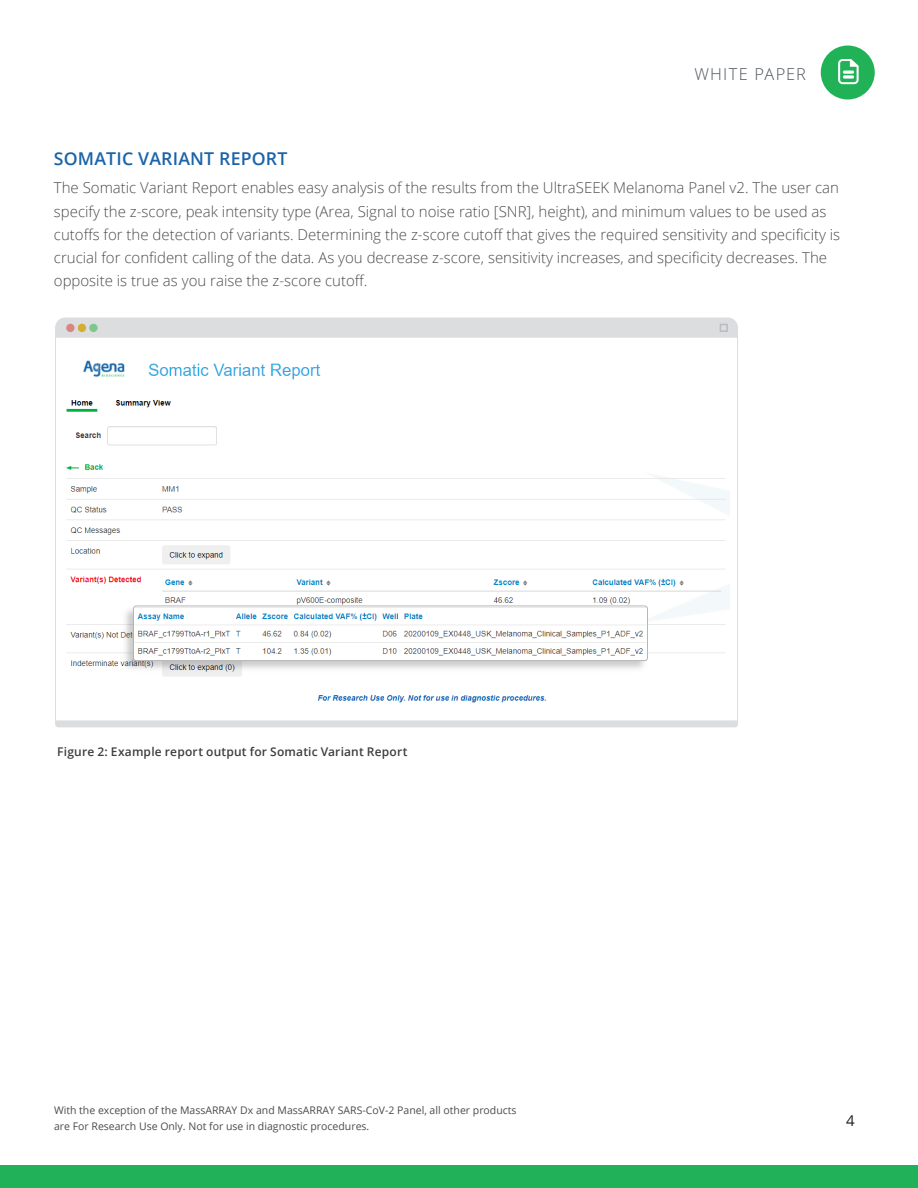
<style>
.page{position:relative;width:918px;height:1188px;background:#fff}
.page>*{position:absolute;margin:0;border:0;box-sizing:border-box;transform-origin:0 0}
.Sub2{font:600 17.7px "Open Sans";letter-spacing:.01em;color:#1b64a9}
.Heading_1{font:300 16.5px "Open Sans";letter-spacing:.07em;color:#51555d}
.t1{font:300 15px/23.2px "Open Sans";color:#4b4c4d}
.t2{font:15px "Open Sans";color:#231f20}
.figure_body{font:600 12px "Open Sans";letter-spacing:.015em;color:#3e3e3f}
.t3{font:10.5px/16.5px "Open Sans";color:#4b4c4d}
</style>
<div class="page">
<div style="left:0;top:1165px;width:918px;height:23px;background:#21b259"></div>
<div style="left:821px;top:46px;width:54px;height:54px;background:#21b258;border-radius:50%"></div>
<svg style="left:838px;top:59px;width:21px;height:25px"></svg>
<div style="left:55px;top:318px;width:683px;height:20px;background:#dcdddf"></div>
<div style="left:66px;top:324px;width:9px;height:8px;background:#d88684;border-radius:50%"></div>
<div style="left:78px;top:324px;width:8px;height:8px;background:#d5ad32;border-radius:50%"></div>
<div style="left:89px;top:324px;width:9px;height:8px;background:#7cc78e;border-radius:50%"></div>
<svg style="left:55px;top:720px;width:683px;height:7px"></svg>
<div style="left:720px;top:324px;width:8px;height:8px;border:2px solid #bcbdc0"></div>
<img style="left:66px;top:360px;width:664px;height:343px">
<p class="Heading_1" style="left:694px;top:63px;width:113px">WHITE PAPER</p>
<p class="Sub2" style="left:54px;top:146px;width:235px">SOMATIC VARIANT REPORT</p>
<p class="t1" style="left:54px;top:176px;width:788px">The Somatic Variant Report enables easy analysis of the results from the UltraSEEK Melanoma Panel v2. The user can specify the z-score, peak intensity type (Area, Signal to noise ratio [SNR], height), and minimum values to be used as cutoffs for the detection of variants. Determining the z-score cutoff that gives the required sensitivity and specificity is crucial for confident calling of the data. As you decrease z-score, sensitivity increases, and specificity decreases. The opposite is true as you raise the z-score cutoff.</p>
<p class="figure_body" style="left:57px;top:744px;width:352px">Figure 2: Example report output for Somatic Variant Report</p>
<p class="t3" style="left:54px;top:1102px;width:464px">With the exception of the MassARRAY Dx and MassARRAY SARS-CoV-2 Panel, all other products are For Research Use Only. Not for use in diagnostic procedures.</p>
<p class="t2" style="left:846px;top:1110px;width:10px">4</p>
</div>
